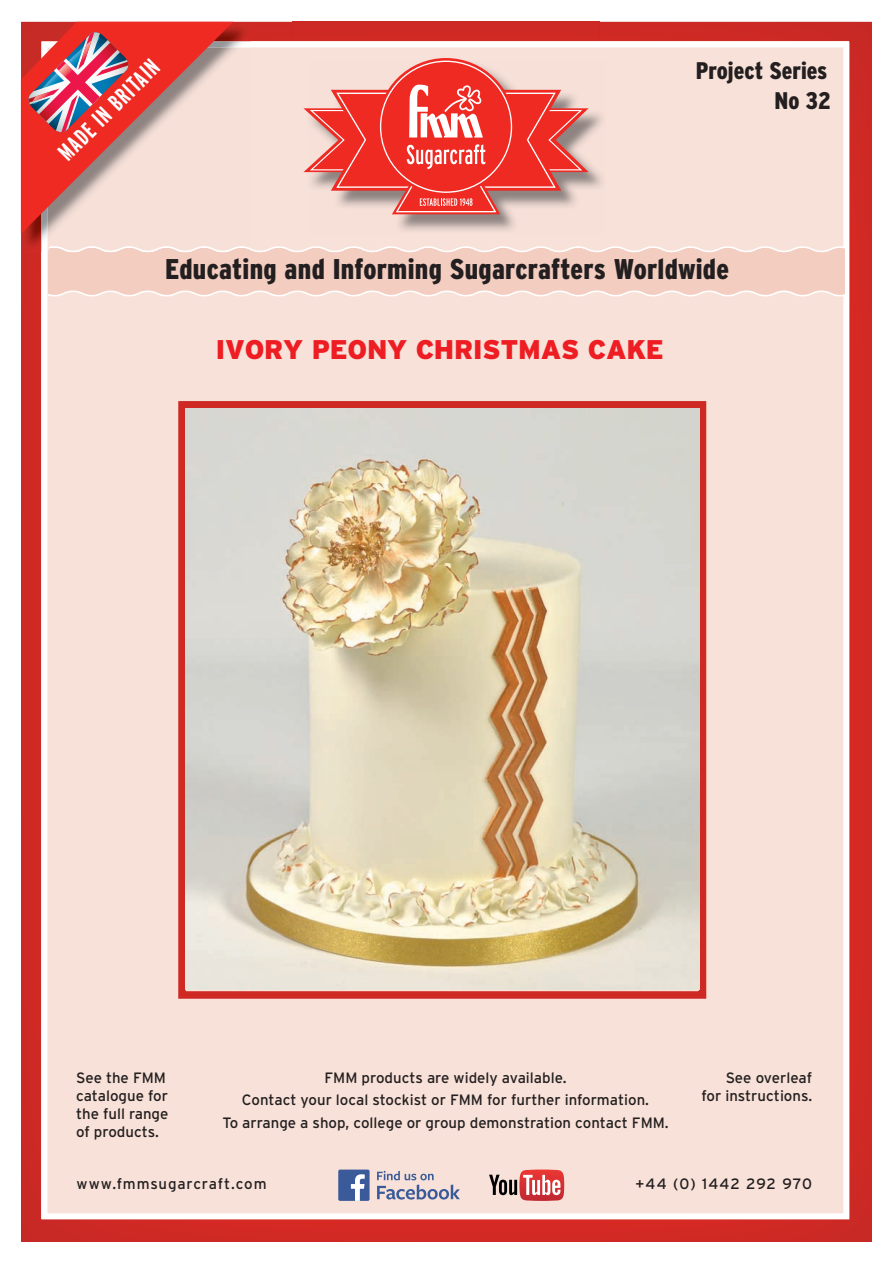
<style>
.page{position:relative;width:893px;height:1263px;background:#fff}
.page>*{position:absolute;margin:0;border:0;box-sizing:border-box;transform-origin:0 0}
.t1{font:900 condensed 28.5px "Interstate";letter-spacing:.01em;color:#231f20}
.t2{font:900 27px "Interstate";letter-spacing:-.01em;color:#ee1d23}
.t3{font:900 condensed 24px/30px "Interstate";color:#231f20;text-align:right}
.t4{font:700 extra-condensed 24px "Interstate";color:#fff}
.t5{font:15px/18px "Interstate";color:#231f20}
.t6{font:15px "Interstate";letter-spacing:.05em;color:#231f20}
</style>
<div class="page">
<div style="left:21px;top:22px;width:272px;height:1220px;background:#ce2925"></div>
<div style="left:293px;top:22px;width:306px;height:19px;background:#cf2925"></div>
<div style="left:599px;top:22px;width:273px;height:287px;background:#ce2925"></div>
<img style="left:293px;top:309px;width:579px;height:933px">
<div style="left:41px;top:41px;width:808px;height:1178px;background:#f8e1d8"></div>
<img style="left:307px;top:60px;width:299px;height:173px">
<svg style="left:377px;top:58px;width:138px;height:137px"></svg>
<div style="left:381px;top:61px;width:130px;height:131px;background:#ee2a23;border-radius:50%"></div>
<svg style="left:303px;top:85px;width:286px;height:129px"></svg>
<svg style="left:49px;top:246px;width:795px;height:50px"></svg>
<div style="left:41px;top:41px;width:209px;height:210px;background:#f6e0d8"></div>
<img style="left:49px;top:246px;width:201px;height:5px">
<svg style="left:21px;top:22px;width:212px;height:212px"></svg>
<svg style="left:377px;top:1171px;width:83px;height:28px"></svg>
<div style="left:338px;top:1169px;width:32px;height:32px;background:#3b5a9a;border-radius:2px"></div>
<svg style="left:351px;top:1174px;width:14px;height:27px"></svg>
<svg style="left:489px;top:1169px;width:75px;height:32px"></svg>
<div style="left:178px;top:401px;width:528px;height:598px;border:8px solid #cf2924"></div>
<img style="left:186px;top:409px;width:513px;height:580px">
<h3 class="t4" style="left:53px;top:147px;width:133px;rotate:-45deg">MADE IN BRITAIN</h3>
<h3 class="t3" style="left:696px;top:55px;width:136px">Project Series<br>No 32</h3>
<h1 class="t1" style="left:165px;top:253px;width:565px">Educating and Informing Sugarcrafters Worldwide</h1>
<h2 class="t2" style="left:216px;top:334px;width:449px">IVORY PEONY CHRISTMAS CAKE</h2>
<p class="t5" style="left:76px;top:1069px;width:94px">See the FMM catalogue for the full range of products.</p>
<p class="t5" style="left:701px;top:1069px;width:112px;text-align:right">See overleaf<br>for instructions.</p>
<p class="t5" style="left:222px;top:1067px;width:448px;line-height:22.2px;text-align:center">FMM products are widely available.<br>Contact your local stockist or FMM for further information.<br>To arrange a shop, college or group demonstration contact FMM.</p>
<p class="t6" style="left:77px;top:1175px;width:192px">www.fmmsugarcraft.com</p>
<p class="t5" style="left:635px;top:1175px;width:178px">+44 (0) 1442 292 970</p>
</div>
